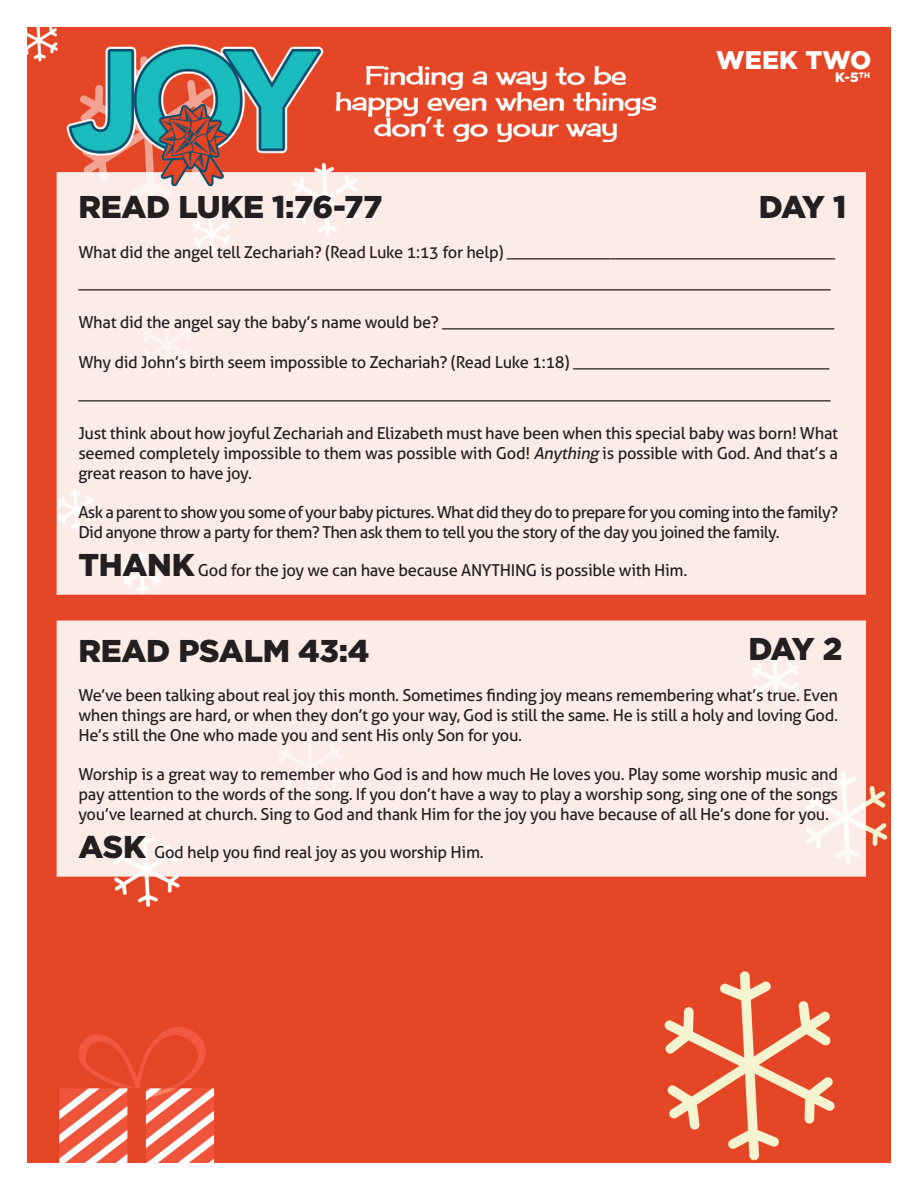
<style>
.page{position:relative;width:918px;height:1188px;background:#fff}
.page>*{position:absolute;margin:0;border:0;box-sizing:border-box;transform-origin:0 0}
.t1{font:900 31.5px "Gotham";letter-spacing:-.01em;color:#231f20}
.t2{font:900 25.5px "Gotham";letter-spacing:.01em;color:#fff}
.t3{font:16.5px/19.8px "Aller";letter-spacing:-.02em;color:#231f20;text-align:justify}
.t4{font:16.5px/19.8px "Aller";letter-spacing:-.04em;color:#231f20}
.t5{font:900 13.5px "Gotham";color:#fff}
.s1{font-style:italic}
.s2{font-family:"Gotham";font-weight:900;font-size:31.5px}
</style>
<div class="page">
<div style="left:27px;top:27px;width:864px;height:1135px;background:#e54626"></div>
<div style="left:57px;top:621px;width:809px;height:256px;background:#fcece8;border:2px solid #fff"></div>
<div style="left:57px;top:172px;width:809px;height:423px;background:#fcece8;border:2px solid #fff"></div>
<img style="left:27px;top:27px;width:670px;height:206px">
<h2 class="t2" style="left:716px;top:46px;width:157px">WEEK TWO</h2>
<p class="t5" style="left:835px;top:69px;width:36px">K-5<sup>TH</sup></p>
<p class="t1" style="left:78px;top:189px;width:306px">READ LUKE 1:76-77</p>
<p class="t3" style="left:78px;top:242px;width:759px">What did the angel tell Zechariah? (Read Luke 1:13 for help) _________________________________________</p>
<p class="t3" style="left:78px;top:273px;width:754px">______________________________________________________________________________________________</p>
<p class="t3" style="left:78px;top:312px;width:758px">What did the angel say the baby’s name would be? _________________________________________________</p>
<p class="t3" style="left:78px;top:352px;width:753px">Why did John’s birth seem impossible to Zechariah? (Read Luke 1:18) ________________________________</p>
<p class="t3" style="left:78px;top:384px;width:754px">______________________________________________________________________________________________</p>
<p class="t3" style="left:78px;top:423px;width:761px">Just think about how joyful Zechariah and Elizabeth must have been when this special baby was born! What seemed completely impossible to them was possible with God! <span class="s1">Anything</span> is possible with God. And that’s a great reason to have joy.</p>
<p class="t4" style="left:78px;top:503px;width:761px">Ask a parent to show you some of your baby pictures. What did they do to prepare for you coming into the family?<br>Did anyone throw a party for them? Then ask them to tell you the story of the day you joined the family.</p>
<p class="t3" style="left:78px;top:560px;width:610px"><span class="s2">THANK</span> God for the joy we can have because ANYTHING is possible with Him.</p>
<p class="t1" style="left:759px;top:189px;width:89px">DAY 1</p>
<p class="t1" style="left:748px;top:631px;width:95px">DAY 2</p>
<p class="t1" style="left:78px;top:632px;width:293px">READ PSALM 43:4</p>
<p class="t3" style="left:78px;top:685px;width:761px">We’ve been talking about real joy this month. Sometimes finding joy means remembering what’s true. Even when things are hard, or when they don’t go your way, God is still the same. He is still a holy and loving God.<br>He’s still the One who made you and sent His only Son for you.</p>
<p class="t3" style="left:78px;top:765px;width:761px">Worship is a great way to remember who God is and how much He loves you. Play some worship music and pay attention to the words of the song. If you don’t have a way to play a worship song, sing one of the songs you’ve learned at church. Sing to God and thank Him for the joy you have because of all He’s done for you.</p>
<p class="t3" style="left:78px;top:842px;width:407px"><span class="s2">ASK</span> God help you find real joy as you worship Him.</p>
</div>
